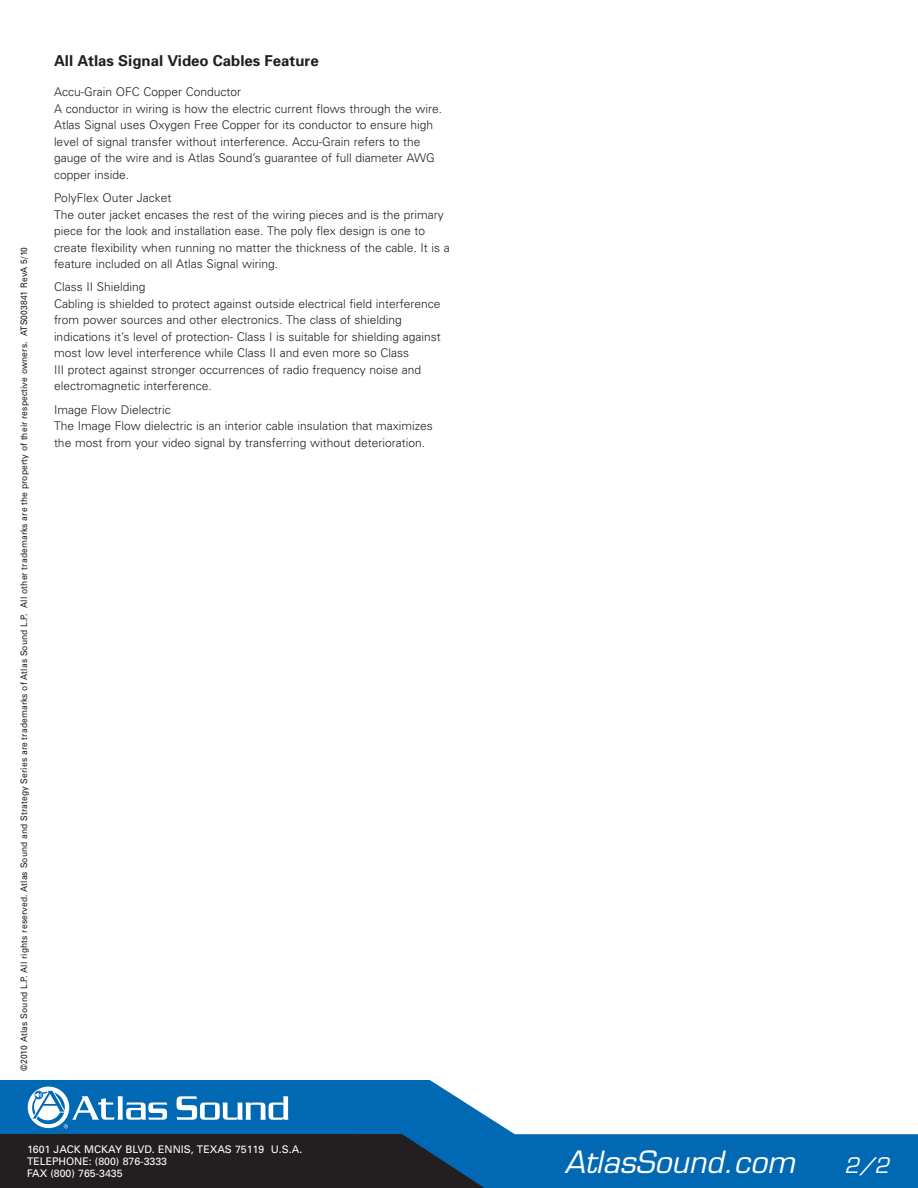
<style>
.page{position:relative;width:918px;height:1188px;background:#fff}
.page>*{position:absolute;margin:0;border:0;box-sizing:border-box;transform-origin:0 0}
.t1{font:italic 30px "Eurostile";color:#fff}
.t2{font:italic 21px "Eurostile";color:#fff}
.Section_Heading___8{font:700 15px "Univers";color:#231f20}
.Body_Copy___8_8_8{font:300 12px/16.5px "Univers";color:#231f20}
.t3{font:10.5px/12px "Univers";color:#fff}
.t4{font:9px "Univers";letter-spacing:.015em;color:#231f20;scale:.94 1}
</style>
<div class="page">
<svg style="left:0;top:1080px;width:918px;height:108px;fill:#0168b3"></svg>
<svg style="left:0;top:1134px;width:484px;height:54px"></svg>
<svg style="left:177px;top:1096px;width:111px;height:24px"></svg>
<svg style="left:27px;top:1086px;width:43px;height:43px"></svg>
<div style="left:28px;top:1087px;width:41px;height:41px;background:#fff;border-radius:50%"></div>
<svg style="left:31px;top:1089px;width:136px;height:39px"></svg>
<p class="t4" style="left:19px;top:1071px;width:878px;rotate:-90deg">©2010 Atlas Sound L.P. All rights reserved. Atlas Sound and Strategy Series are trademarks of Atlas Sound L.P. All other trademarks are the property of their respective owners. ATS003841 RevA 5/10</p>
<p class="Section_Heading___8" style="left:54px;top:51px;width:266px">All Atlas Signal Video Cables Feature</p>
<p class="Body_Copy___8_8_8" style="left:54px;top:83px;width:390px">Accu-Grain OFC Copper Conductor<br>A conductor in wiring is how the electric current flows through the wire.<br>Atlas Signal uses Oxygen Free Copper for its conductor to ensure high level of signal transfer without interference. Accu-Grain refers to the gauge of the wire and is Atlas Sound’s guarantee of full diameter AWG copper inside.</p>
<p class="Body_Copy___8_8_8" style="left:54px;top:189px;width:397px">PolyFlex Outer Jacket<br>The outer jacket encases the rest of the wiring pieces and is the primary piece for the look and installation ease. The poly flex design is one to create flexibility when running no matter the thickness of the cable. It is a feature included on all Atlas Signal wiring.</p>
<p class="Body_Copy___8_8_8" style="left:54px;top:278px;width:388px">Class II Shielding<br>Cabling is shielded to protect against outside electrical field interference from power sources and other electronics. The class of shielding indications it’s level of protection- Class I is suitable for shielding against most low level interference while Class II and even more so Class<br>III protect against stronger occurrences of radio frequency noise and electromagnetic interference.</p>
<p class="Body_Copy___8_8_8" style="left:54px;top:401px;width:380px">Image Flow Dielectric<br>The Image Flow dielectric is an interior cable insulation that maximizes the most from your video signal by transferring without deterioration.</p>
<p class="t3" style="left:27px;top:1143px;width:277px">1601 JACK MCKAY BLVD. ENNIS, TEXAS 75119 U.S.A.<br>TELEPHONE: (800) 876-3333<br>FAX (800) 765-3435</p>
<h1 class="t1" style="left:564px;top:1144px;width:232px">AtlasSound.com</h1>
<h2 class="t2" style="left:845px;top:1153px;width:46px">2/2</h2>
</div>
